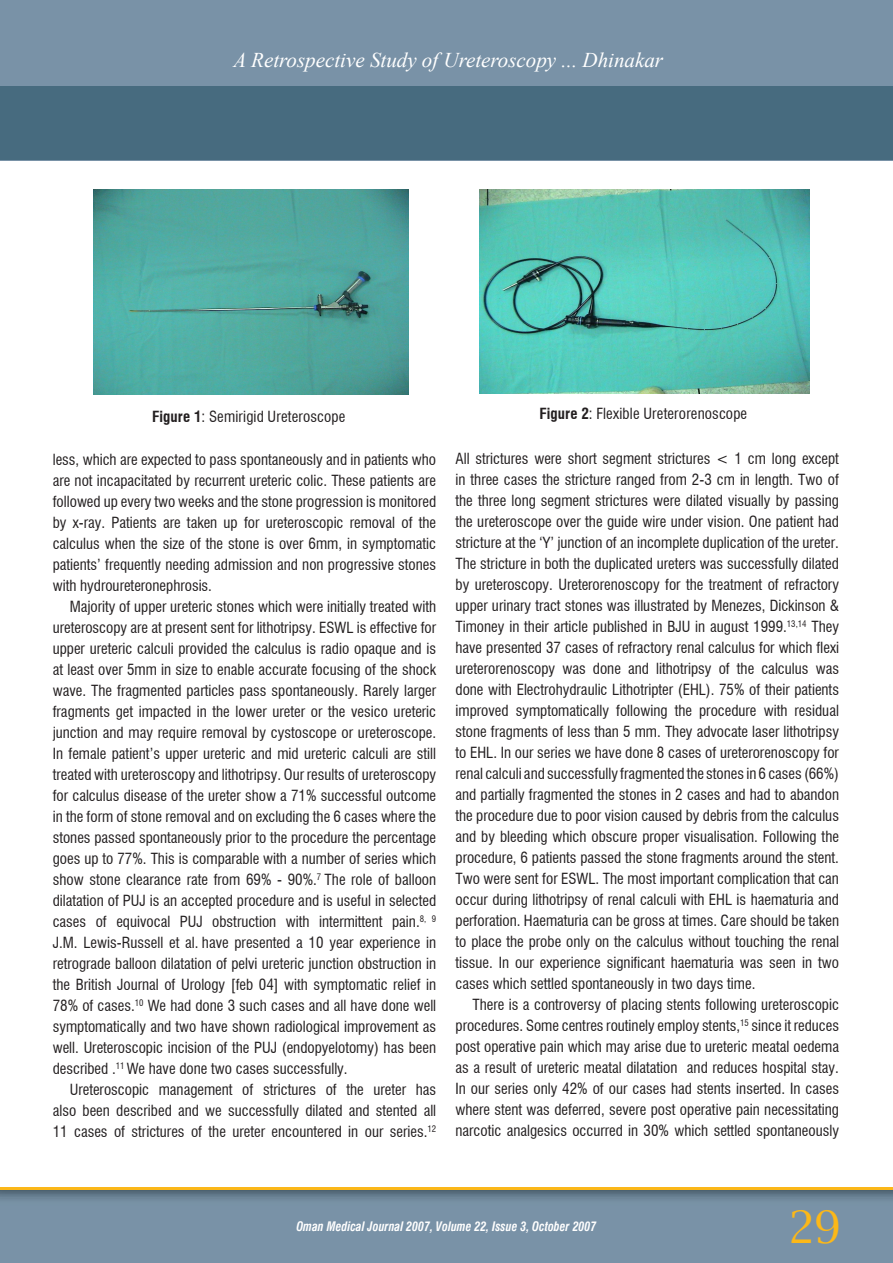
<style>
.page{position:relative;width:893px;height:1263px;background:#7992a7}
.page>*{position:absolute;margin:0;border:0;box-sizing:border-box;transform-origin:0 0}
.t1{font:45px "Lucida Bright";color:#fcb818}
.t2{font:italic 21px "Times New Roman";color:#fff}
.t3{font:condensed 15px/21px "Swiss 721 BT";color:#231f20}
.t4{font:italic 700 condensed 12.75px "Swiss 721 BT";color:#fff;scale:.93 1}
.t5{font:condensed 8.7px "Swiss 721 BT";color:#231f20}
.s1{font-weight:700}
.s2{font-size:15px}
</style>
<div class="page">
<div style="left:0;top:161px;width:893px;height:1102px;background:#fff"></div>
<div style="left:0;top:86px;width:893px;height:73px;background:#476b7f"></div>
<svg style="left:0;top:1189px;width:893px;height:74px;fill:#7992a7"></svg>
<hr style="left:0;top:1187px;width:893px;height:2px;background:#fbb718">
<img style="left:480px;top:189px;width:329px;height:204px">
<img style="left:94px;top:190px;width:314px;height:204px">
<h2 class="t2" style="left:234px;top:46px;width:431px">A Retrospective Study of Ureteroscopy ... Dhinakar</h2>
<p class="t3" style="left:152px;top:406px;width:195px"><span class="s1">Figure 1</span>: Semirigid Ureteroscope</p>
<p class="t3" style="left:53px;top:449px;width:385px;text-align:justify">less, which are expected to pass spontaneously and in patients who are not incapacitated by recurrent ureteric colic. These patients are followed up every two weeks and the stone progression is monitored by -x ray. Patients are taken up for ureteroscopic removal of the calculus when the size of the stone is over 6mm in, symptomatic patients’ frequently needing admission and non progressive stones with hydroureteronephrosis.</p>
<p class="t3" style="left:53px;top:596px;width:385px;text-align:justify;text-indent:17px">Majority of upper ureteric stones which were initially treated with ureteroscopy are at present sent for lithotripsy. ESWL is effective for upper ureteric calculi provided the calculus is radio opaque and is at least over 5mm in size to enable accurate focusing of the shock wave. The fragmented particles pass spontaneously. Rarely larger fragments get impacted in the lower ureter or the vesico ureteric junction and may require removal by cystoscope or ureteroscope.<br>In female patient s’ upper ureteric and mid ureteric calculi are still treated with ureteroscopy and lithotripsy. Our results of ureteroscopy for calculus disease of the ureter show a 71% successful outcome in the form of stone removal and on excluding the 6 cases where the stones passed spontaneously prior to the procedure the percentage goes up to 77%. This is comparable with a number of series which show stone clearance rate from 69% - 90%.<sup>7</sup> The role of balloon dilatation of PUJ is an accepted procedure and is useful in selected</p>
<p class="t5" style="left:432px;top:914px;width:6px">9</p>
<p class="t5" style="left:416px;top:914px;width:12px"><span class="s2">.</span>8,</p>
<p class="t3" style="left:96px;top:911px;width:13px">of</p>
<p class="t3" style="left:116px;top:911px;width:55px">equivocal</p>
<p class="t3" style="left:180px;top:911px;width:24px">PUJ</p>
<p class="t3" style="left:212px;top:911px;width:66px">obstruction</p>
<p class="t3" style="left:286px;top:911px;width:25px">with</p>
<p class="t3" style="left:319px;top:911px;width:65px">intermittent</p>
<p class="t3" style="left:392px;top:911px;width:25px">pain</p>
<p class="t3" style="left:53px;top:911px;width:35px">cases</p>
<p class="t3" style="left:53px;top:932px;width:385px">M. J . Lewis-Russell et al. have presented a 10 year experience in</p>
<p class="t3" style="left:53px;top:953px;width:385px">retrograde balloon dilatation of pelvi ureteric junction obstruction in</p>
<p class="t3" style="left:53px;top:974px;width:385px">the British Journal of Urology [feb 04] with symptomatic relief in</p>
<p class="t3" style="left:148px;top:995px;width:290px">We had done 3 such cases and all have done well</p>
<p class="t5" style="left:131px;top:998px;width:14px"><span class="s2">.</span>10</p>
<p class="t3" style="left:53px;top:995px;width:80px">78% of cases</p>
<p class="t3" style="left:53px;top:1016px;width:385px">symptomatically and two have shown radiological improvement as</p>
<p class="t3" style="left:53px;top:1037px;width:385px">well. Ureteroscopic incision of the PUJ (endopyelotomy) has been</p>
<p class="t3" style="left:127px;top:1058px;width:223px">We have done two cases successfully.</p>
<p class="t5" style="left:112px;top:1061px;width:14px"><span class="s2">.</span>11</p>
<p class="t3" style="left:53px;top:1058px;width:57px">described</p>
<p class="t3" style="left:242px;top:1079px;width:13px">of</p>
<p class="t3" style="left:326px;top:1079px;width:13px">of</p>
<p class="t3" style="left:53px;top:1079px;width:385px;text-indent:17px">Ureteroscopic<br>also been described and we successfully dilated and stented all</p>
<p class="t5" style="left:424px;top:1124px;width:14px"><span class="s2">.</span>12</p>
<p class="t3" style="left:263px;top:1079px;width:54px">strictures</p>
<p class="t3" style="left:346px;top:1079px;width:19px">the</p>
<p class="t3" style="left:416px;top:1079px;width:22px">has</p>
<p class="t3" style="left:159px;top:1079px;width:75px">management</p>
<p class="t3" style="left:373px;top:1079px;width:34px">ureter</p>
<p class="t3" style="left:53px;top:1121px;width:372px">11 cases of strictures of the ureter encountered in our series</p>
<p class="t3" style="left:539px;top:403px;width:209px"><span class="s1">Figure 2</span>: Flexible Ureterorenoscope</p>
<p class="t3" style="left:455px;top:448px;width:385px;text-align:right">All strictures were short segment strictures &lt; 1 cm long except in three cases the stricture ranged from 2-3 cm in length. Two of the three long segment strictures were dilated visually by passing the ureteroscope over the guide wire under vision. One patient had stricture at the Y‘ ’ junction of an incomplete duplication of the ureter.<br>The stricture in both the duplicated ureters was successfully dilated by ureteroscopy. Ureterorenoscopy for the treatment of refractory upper urinary tract stones was illustrated by Menezes, Dickinson &amp; Timoney in their article published in BJU in august 1999.<sup>13,14</sup> They have presented 37 cases of refractory renal calculus for which flexi was</p>
<p class="t3" style="left:719px;top:658px;width:13px">of</p>
<p class="t3" style="left:593px;top:658px;width:30px">done</p>
<p class="t3" style="left:628px;top:658px;width:22px">and</p>
<p class="t3" style="left:656px;top:658px;width:57px">lithotripsy</p>
<p class="t3" style="left:737px;top:658px;width:19px">the</p>
<p class="t3" style="left:761px;top:658px;width:49px">calculus</p>
<p class="t3" style="left:455px;top:658px;width:101px">ureterorenoscopy</p>
<p class="t3" style="left:455px;top:679px;width:385px">done with Electrohydraulic Lithotripter (EHL .) 75% of their patients</p>
<p class="t3" style="left:794px;top:700px;width:46px">residual</p>
<p class="t3" style="left:562px;top:658px;width:25px">was</p>
<p class="t3" style="left:616px;top:700px;width:53px">following</p>
<p class="t3" style="left:455px;top:700px;width:385px">improved<br>stone fragments of less than 5 mm. They advocate laser lithotripsy to EHL In. our series we have done 8 cases of ureterorenoscopy for renalcalculiandsuccessfullyfragmentedthestonesin6cases)66%( and partially fragmented the stones in 2 cases and had to abandon the procedure due to poor vision caused by debris from the calculus and by bleeding which obscure proper visualisation. Following the procedure 6, patients passed the stone fragments around the stent.<br>Two were sent for ESWL. The most important complication that can occur during lithotripsy of renal calculi with EHL is haematuria and perforation. Haematuria can be gross at times. Care should be taken to place the probe only on the calculus without touching the renal tissue. In our experience significant haematuria was seen in two cases which settled spontaneously in two days time.</p>
<p class="t3" style="left:472px;top:994px;width:368px;text-align:right">There is a controversy of placing stents following ureteroscopic since it reduces</p>
<p class="t3" style="left:516px;top:700px;width:95px">symptomatically</p>
<p class="t3" style="left:675px;top:700px;width:19px">the</p>
<p class="t3" style="left:699px;top:700px;width:59px">procedure</p>
<p class="t3" style="left:764px;top:700px;width:25px">with</p>
<p class="t5" style="left:736px;top:1017px;width:14px"><span class="s2">,</span>15</p>
<p class="t3" style="left:455px;top:1015px;width:282px">procedures. Some centres routinely employ stents</p>
<p class="t3" style="left:455px;top:1036px;width:385px">post operative pain which may arise due to ureteric meatal oedema</p>
<p class="t3" style="left:687px;top:1057px;width:154px">and reduces hospital stay.</p>
<p class="t3" style="left:455px;top:1057px;width:385px">as a result of ureteric meatal dilatation<br>In our series only 42% of our cases had stents inserted In. cases where stent was deferred, severe post operative pain necessitating narcotic analgesics occurred in 30% which settled spontaneously</p>
<p class="t4" style="left:296px;top:1219px;width:324px">Oman Medical Journal 2007, Volume 22, Issue 3, October 2007</p>
<h1 class="t1" style="left:788px;top:1201px;width:55px">29</h1>
</div>
